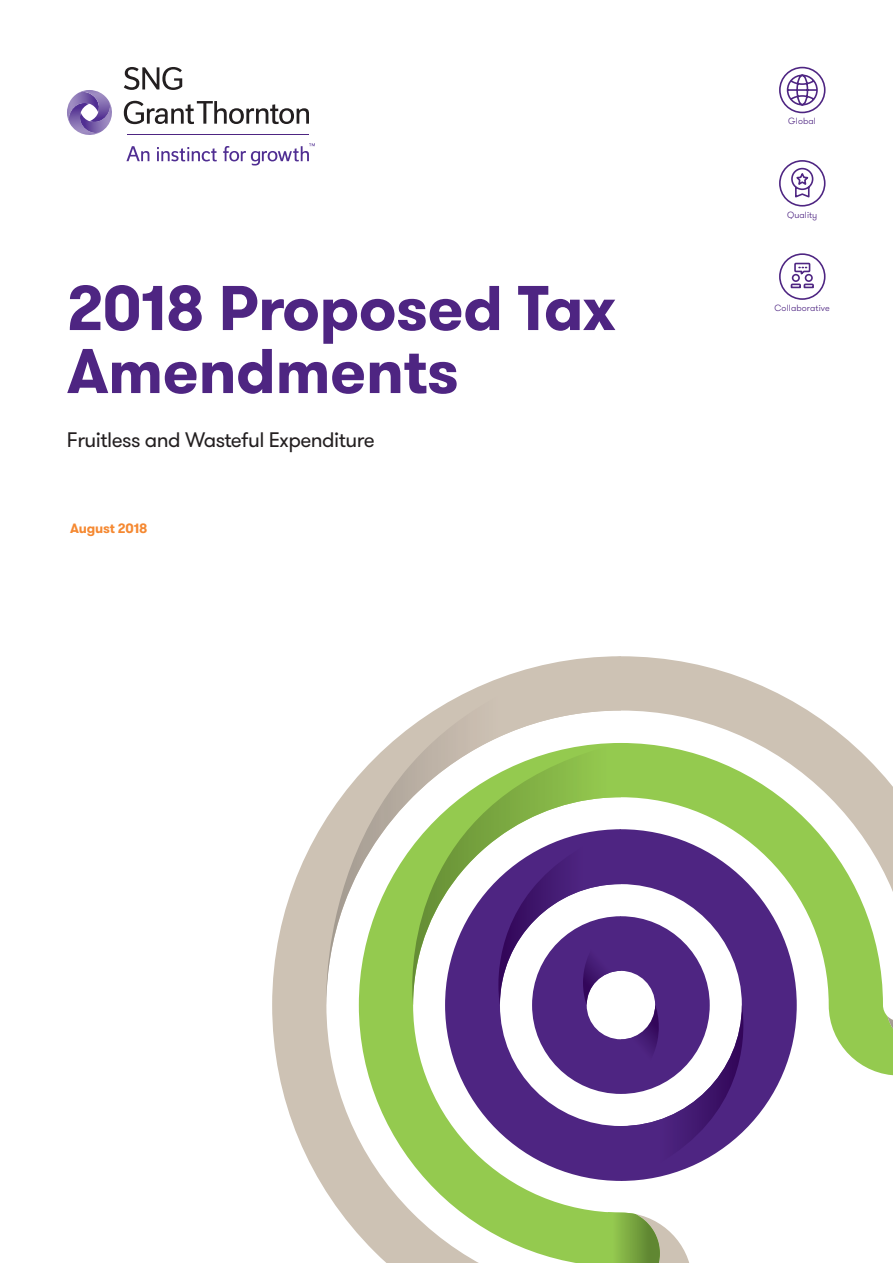
<style>
.page{position:relative;width:893px;height:1263px;background:#fff}
.page>*{position:absolute;margin:0;border:0;box-sizing:border-box;transform-origin:0 0}
.t1{font:700 63px/63px "GT Walsheim Pro";letter-spacing:-.01em;color:#4e2582}
.t2{font:21px "GT Walsheim Pro";letter-spacing:-.025em;color:#231f20}
.t3{font:700 13.5px "GT Walsheim Pro";letter-spacing:-.01em;color:#f58932}
.t4{font:300 9px "GT Walsheim Pro";letter-spacing:.01em;color:#4e2582}
</style>
<div class="page">
<svg style="left:272px;top:656px;width:621px;height:607px"></svg>
<svg style="left:608px;top:1212px;width:52px;height:51px"></svg>
<svg style="left:888px;top:1016px;width:5px;height:13px"></svg>
<svg style="left:743px;top:829px;width:54px;height:352px"></svg>
<svg style="left:326px;top:656px;width:295px;height:349px"></svg>
<svg style="left:415px;top:656px;width:206px;height:104px"></svg>
<svg style="left:412px;top:797px;width:331px;height:384px"></svg>
<svg style="left:779px;top:67px;width:46px;height:46px"></svg>
<svg style="left:779px;top:160px;width:46px;height:47px"></svg>
<svg style="left:779px;top:253px;width:46px;height:47px"></svg>
<svg style="left:124px;top:101px;width:185px;height:23px"></svg>
<svg style="left:126px;top:146px;width:23px;height:15px"></svg>
<svg style="left:157px;top:147px;width:60px;height:14px"></svg>
<svg style="left:223px;top:143px;width:92px;height:23px"></svg>
<hr style="left:127px;top:135px;width:182px;height:1px;background:#4e2582">
<svg style="left:67px;top:90px;width:45px;height:45px"></svg>
<svg style="left:124px;top:67px;width:58px;height:23px"></svg>
<h1 class="t1" style="left:67px;top:277px;width:550px">2018 Proposed Tax<br>Amendments</h1>
<p class="t2" style="left:67px;top:427px;width:309px">Fruitless and Wasteful Expenditure</p>
<p class="t3" style="left:70px;top:520px;width:79px">August 2018</p>
<p class="t4" style="left:788px;top:115px;width:29px">Global</p>
<p class="t4" style="left:787px;top:209px;width:32px">Quality</p>
<p class="t4" style="left:774px;top:302px;width:57px">Collaborative</p>
</div>
